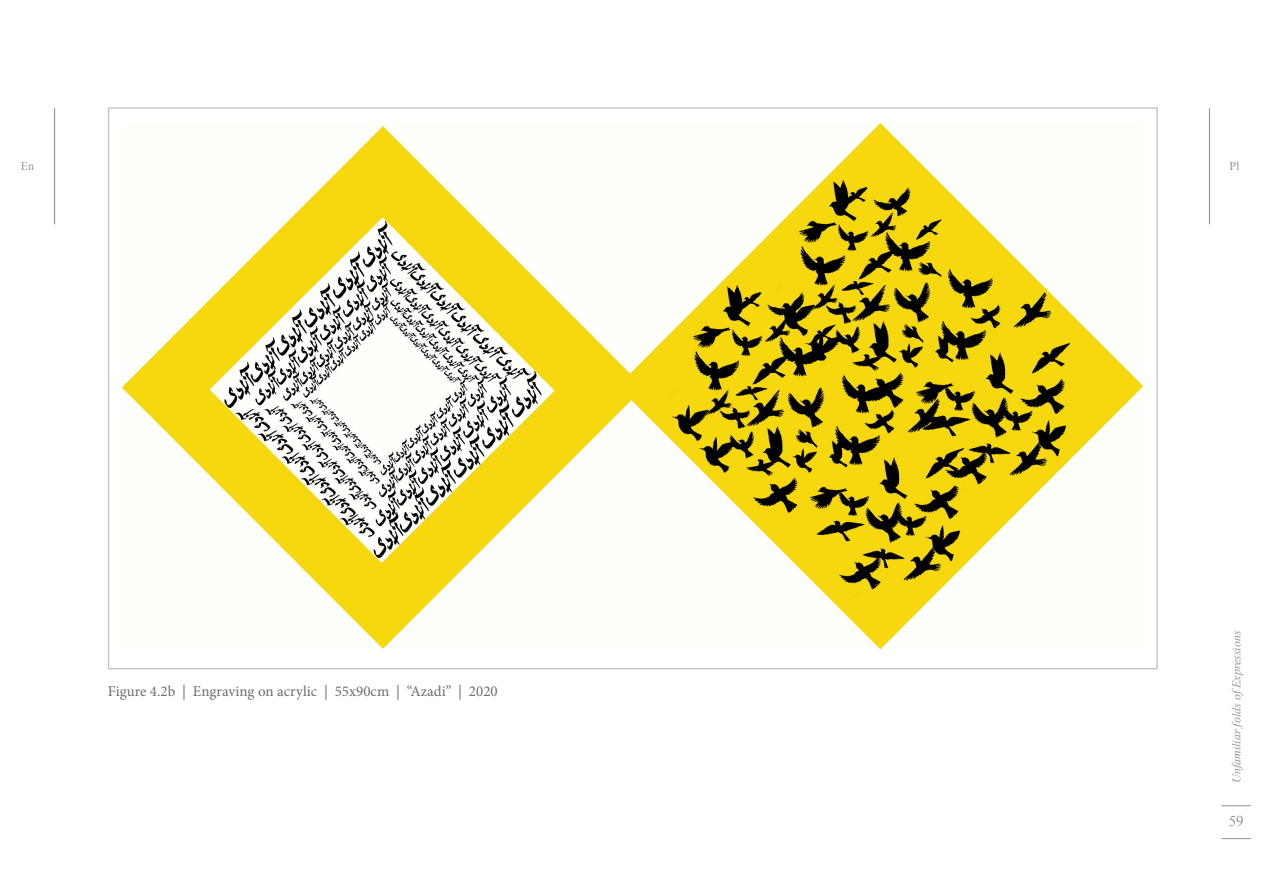
<style>
.page{position:relative;width:1263px;height:893px;background:#fff}
.page>*{position:absolute;margin:0;border:0;box-sizing:border-box;transform-origin:0 0}
.t1{font:15px "Minion Pro";color:#6c6d70}
.t2{font:15px "Times New Roman";color:#939598}
.t3{font:italic 12px "Times New Roman";color:#939598}
.t4{font:12px "Times New Roman";color:#939598}
</style>
<div class="page">
<hr style="left:1221px;top:805px;width:30px;height:1px;background:#939598">
<hr style="left:1221px;top:838px;width:30px;height:1px;background:#939598">
<hr style="left:1209px;top:108px;width:1px;height:116px;background:#939598">
<hr style="left:54px;top:108px;width:1px;height:116px;background:#939598">
<img style="left:123px;top:124px;width:1020px;height:525px">
<p class="t4" style="left:21px;top:158px;width:15px">En</p>
<p class="t4" style="left:1229px;top:158px;width:12px">Pl</p>
<p class="t1" style="left:108px;top:681px;width:391px">Figure 4.2b | Engraving on acrylic | 55x90cm | “Azadi” | 2020</p>
<p class="t3" style="left:1228px;top:783px;width:154px;rotate:-90deg">Unfamiliar folds ofExpressions</p>
<p class="t2" style="left:1229px;top:811px;width:16px">59</p>
</div>
